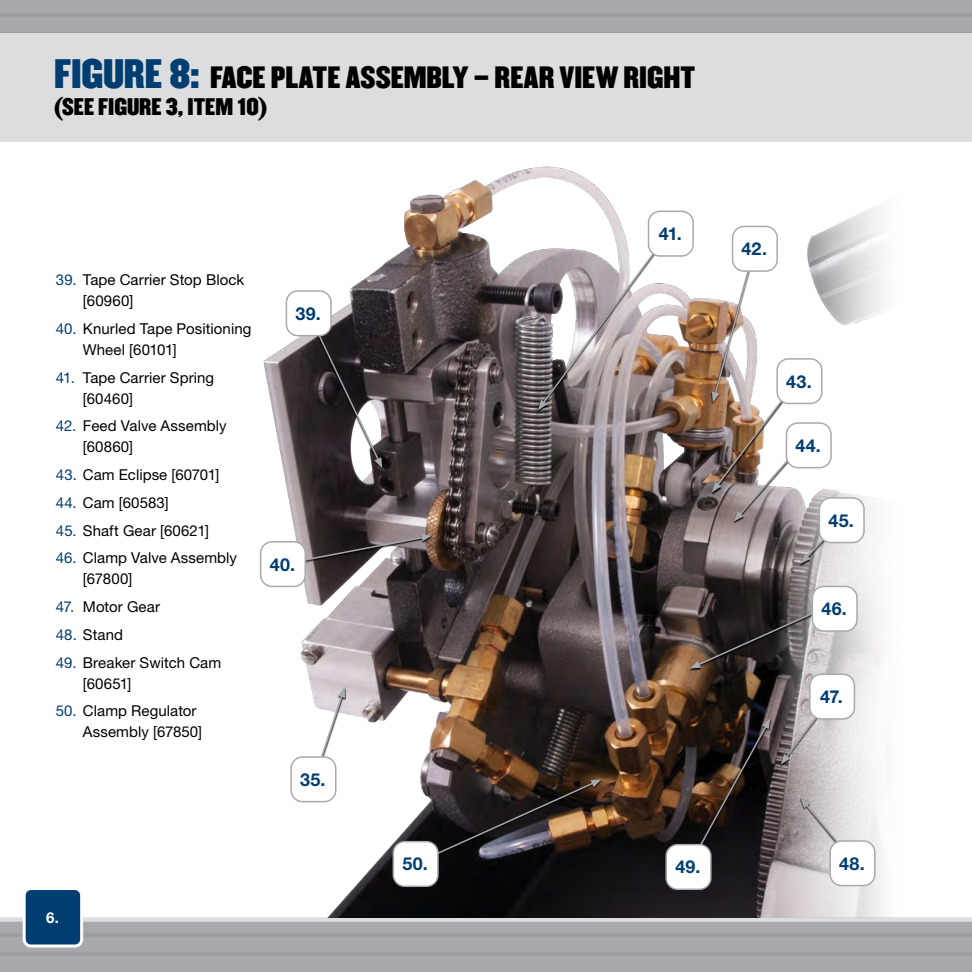
<style>
.page{position:relative;width:972px;height:972px;background:#a7a9ac}
.page>*{position:absolute;margin:0;border:0;box-sizing:border-box;transform-origin:0 0}
.t1{font:27px "Champion HTF Middleweight";color:#000}
.t2{font:21px "Champion HTF Middleweight";color:#000}
.t3{font:700 17.85px "Helvetica Neue LT Std";letter-spacing:.02em;color:#003d71}
.t4{font:15px/21px "Helvetica Neue LT Std";letter-spacing:.005em;color:#000}
.t5{font:700 15px "Helvetica Neue LT Std";color:#fff}
.s1{font-size:36px;color:#003d71}
.s2{color:#003d71}
</style>
<div class="page">
<hr style="left:0;top:32px;width:972px;height:4px;background:#9d9fa2">
<hr style="left:0;top:13px;width:972px;height:4px;background:#9d9fa2">
<hr style="left:0;top:952px;width:972px;height:4px;background:#9d9fa2">
<hr style="left:0;top:933px;width:972px;height:4px;background:#9d9fa2">
<div style="left:0;top:142px;width:972px;height:780px;background:#fff"></div>
<img style="left:260px;top:154px;width:651px;height:763px">
<div style="left:0;top:33px;width:972px;height:109px;background:#dcddde"></div>
<svg style="left:306px;top:534px;width:127px;height:34px"></svg>
<svg style="left:281px;top:534px;width:151px;height:32px;background:#655d5e"></svg>
<svg style="left:307px;top:313px;width:77px;height:158px"></svg>
<svg style="left:307px;top:311px;width:75px;height:157px;background:#4b4548"></svg>
<svg style="left:536px;top:233px;width:134px;height:180px"></svg>
<svg style="left:538px;top:232px;width:132px;height:178px"></svg>
<svg style="left:799px;top:564px;width:45px;height:3px"></svg>
<svg style="left:712px;top:247px;width:132px;height:317px;background:#cdc5c2"></svg>
<svg style="left:689px;top:604px;width:144px;height:67px"></svg>
<svg style="left:690px;top:603px;width:144px;height:66px;background:#4f4848"></svg>
<svg style="left:780px;top:696px;width:54px;height:71px"></svg>
<svg style="left:781px;top:695px;width:53px;height:70px;background:#a7a1a3"></svg>
<svg style="left:799px;top:798px;width:30px;height:73px"></svg>
<svg style="left:800px;top:798px;width:61px;height:72px"></svg>
<svg style="left:712px;top:718px;width:60px;height:152px"></svg>
<svg style="left:687px;top:718px;width:83px;height:151px;background:#271e1b"></svg>
<div style="left:414px;top:779px;width:189px;height:88px;background:#070709"></div>
<img style="left:414px;top:779px;width:188px;height:86px">
<svg style="left:336px;top:687px;width:10px;height:89px"></svg>
<svg style="left:314px;top:687px;width:31px;height:88px;background:#e9e7e9"></svg>
<div style="left:286px;top:291px;width:45px;height:45px;background:#fff;border-radius:11px"></div>
<div style="left:286px;top:290px;width:46px;height:46px;border:2px solid #a7a9ac;border-radius:11px"></div>
<div style="left:261px;top:542px;width:44px;height:44px;background:#fff;border-radius:11px"></div>
<div style="left:260px;top:541px;width:46px;height:46px;border:2px solid #a7a9ac;border-radius:11px"></div>
<div style="left:291px;top:757px;width:45px;height:45px;background:#fff;border-radius:11px"></div>
<div style="left:290px;top:756px;width:46px;height:46px;border:2px solid #a7a9ac;border-radius:11px"></div>
<div style="left:393px;top:842px;width:45px;height:44px;background:#fff;border-radius:11px"></div>
<div style="left:393px;top:841px;width:46px;height:46px;border:2px solid #a7a9ac;border-radius:11px"></div>
<div style="left:666px;top:845px;width:45px;height:44px;background:#fff;border-radius:11px"></div>
<div style="left:665px;top:844px;width:47px;height:46px;border:2px solid #a7a9ac;border-radius:11px"></div>
<div style="left:649px;top:211px;width:44px;height:45px;background:#fff;border-radius:11px"></div>
<div style="left:648px;top:211px;width:46px;height:46px;border:2px solid #a7a9ac;border-radius:11px"></div>
<div style="left:733px;top:226px;width:44px;height:45px;background:#fff;border-radius:11px"></div>
<div style="left:732px;top:226px;width:46px;height:46px;border:2px solid #a7a9ac;border-radius:11px"></div>
<div style="left:777px;top:359px;width:45px;height:44px;background:#fff;border-radius:11px"></div>
<div style="left:776px;top:358px;width:47px;height:46px;border:2px solid #a7a9ac;border-radius:11px"></div>
<div style="left:786px;top:423px;width:45px;height:45px;background:#fff;border-radius:11px"></div>
<div style="left:786px;top:422px;width:46px;height:46px;border:2px solid #a7a9ac;border-radius:11px"></div>
<div style="left:819px;top:498px;width:45px;height:45px;background:#fff;border-radius:11px"></div>
<div style="left:819px;top:497px;width:46px;height:46px;border:2px solid #a7a9ac;border-radius:11px"></div>
<div style="left:810px;top:674px;width:44px;height:45px;background:#fff;border-radius:11px"></div>
<div style="left:809px;top:674px;width:46px;height:46px;border:2px solid #a7a9ac;border-radius:11px"></div>
<div style="left:812px;top:586px;width:45px;height:45px;background:#fff;border-radius:11px"></div>
<div style="left:812px;top:586px;width:46px;height:46px;border:2px solid #a7a9ac;border-radius:11px"></div>
<div style="left:830px;top:841px;width:45px;height:45px;background:#fff;border-radius:11px"></div>
<div style="left:829px;top:840px;width:47px;height:46px;border:2px solid #a7a9ac;border-radius:11px"></div>
<div style="left:24px;top:889px;width:58px;height:57px;background:#003d71;border-radius:7px"></div>
<div style="left:23px;top:887px;width:60px;height:61px;border:3px solid #fff;border-radius:7px"></div>
<h1 class="t1" style="left:54px;top:59px;width:643px"><span class="s1">FIGURE 8:</span> FACE PLATE ASSEMBLY – REAR VIEW RIGHT</h1>
<h2 class="t2" style="left:54px;top:93px;width:215px">(SEE FIGURE 3, ITEM 10)</h2>
<p class="t4" style="left:83px;top:269px;width:163px;text-indent:-27px"><span class="s2">39.</span> Tape Carrier Stop Block [60960]</p>
<p class="t4" style="left:83px;top:318px;width:170px;text-indent:-27px"><span class="s2">40.</span> Knurled Tape Positioning<br>Wheel [60101]</p>
<p class="t4" style="left:83px;top:367px;width:133px;text-indent:-27px"><span class="s2">41.</span> Tape Carrier Spring [60460]</p>
<p class="t4" style="left:83px;top:415px;width:145px;text-indent:-27px"><span class="s2">42.</span> Feed Valve Assembly [60860]</p>
<p class="t4" style="left:56px;top:464px;width:165px"><span class="s2">43.</span> Cam Eclipse [60701]</p>
<p class="t4" style="left:56px;top:492px;width:114px"><span class="s2">44.</span> Cam [60583]</p>
<p class="t4" style="left:56px;top:520px;width:155px"><span class="s2">45.</span> Shaft Gear [60621]</p>
<p class="t4" style="left:83px;top:547px;width:156px;text-indent:-27px"><span class="s2">46.</span> Clamp Valve Assembly [67800]</p>
<p class="t4" style="left:56px;top:596px;width:106px"><span class="s2">47.</span> Motor Gear</p>
<p class="t4" style="left:56px;top:624px;width:69px"><span class="s2">48.</span> Stand</p>
<p class="t4" style="left:83px;top:652px;width:140px;text-indent:-27px"><span class="s2">49.</span> Breaker Switch Cam [60651]</p>
<p class="t4" style="left:83px;top:700px;width:121px;text-indent:-27px"><span class="s2">50.</span> Clamp Regulator<br>Assembly [67850]</p>
<p class="t3" style="left:296px;top:302px;width:27px">39.</p>
<p class="t3" style="left:270px;top:553px;width:27px">40.</p>
<p class="t3" style="left:300px;top:768px;width:27px">35.</p>
<p class="t5" style="left:46px;top:908px;width:14px">6.</p>
<p class="t3" style="left:659px;top:223px;width:25px">41.</p>
<p class="t3" style="left:402px;top:853px;width:27px">50.</p>
<p class="t3" style="left:675px;top:856px;width:26px">49.</p>
<p class="t3" style="left:742px;top:238px;width:27px">42.</p>
<p class="t3" style="left:786px;top:370px;width:27px">43.</p>
<p class="t3" style="left:796px;top:434px;width:27px">44.</p>
<p class="t3" style="left:828px;top:509px;width:27px">45.</p>
<p class="t3" style="left:821px;top:598px;width:27px">46.</p>
<p class="t3" style="left:820px;top:686px;width:24px">47.</p>
<p class="t3" style="left:839px;top:852px;width:27px">48.</p>
</div>
